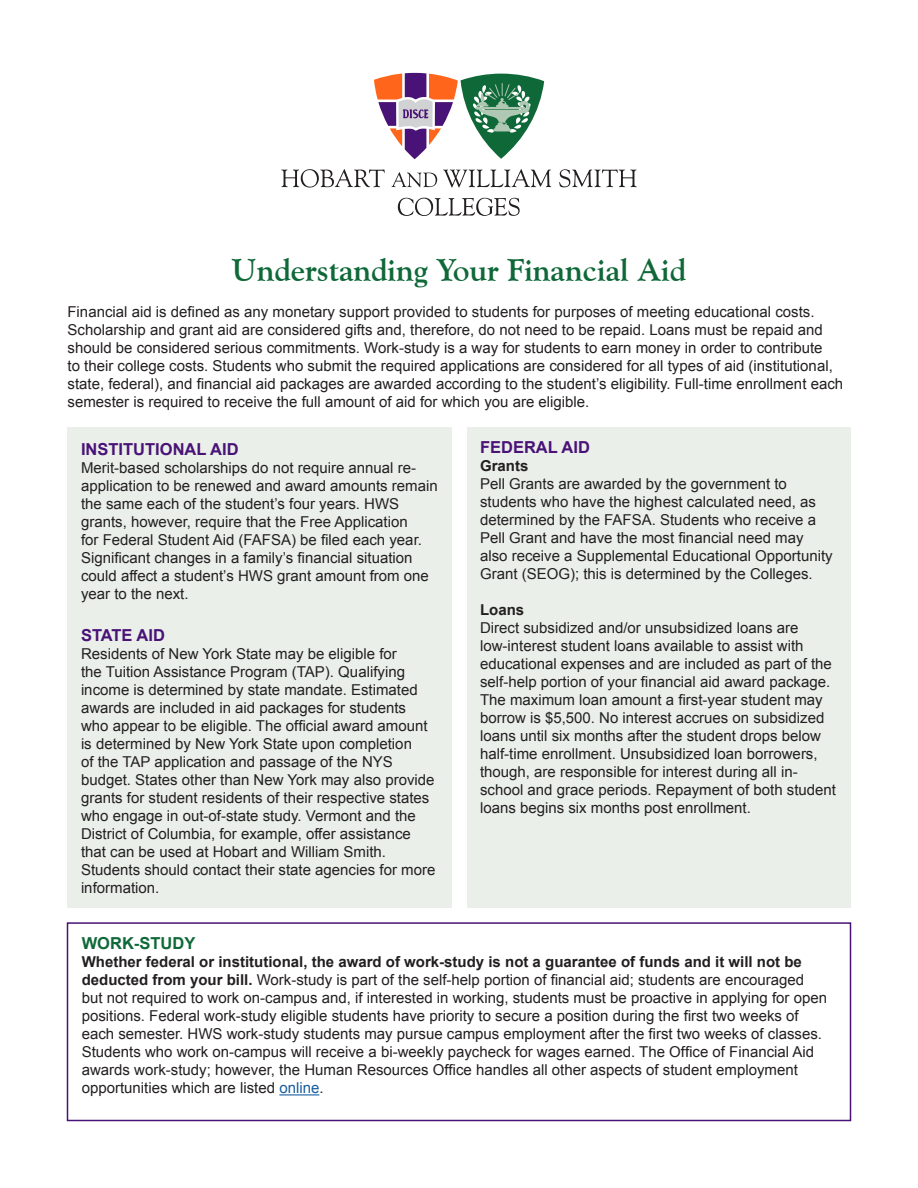
<style>
.page{position:relative;width:918px;height:1188px;background:#fff}
.page>*{position:absolute;margin:0;border:0;box-sizing:border-box;transform-origin:0 0}
.goudy_header{font:700 31.5px "Goudy Old Style BT";color:#0f6838}
.subhead{font:700 16.5px "Arial";color:#491276}
.subhead-2{font:700 16.5px "Arial";color:#0f6838}
.body{font:15px/18px "Arial";color:#231f20}
.body-2{font:700 15px "Arial";color:#231f20}
.s1{font-weight:700}
.s2{color:#175d9e}
</style>
<div class="page">
<svg style="left:559px;top:169px;width:78px;height:18px"></svg>
<svg style="left:281px;top:73px;width:270px;height:143px"></svg>
<div style="left:68px;top:428px;width:384px;height:480px;background:#eaefea"></div>
<div style="left:467px;top:428px;width:383px;height:480px;background:#eaefea"></div>
<hr style="left:279px;top:1094px;width:40px;height:1px;background:#175d9e">
<div style="left:67px;top:922px;width:784px;height:199px;border:2px solid #491276"></div>
<p class="goudy_header" style="left:232px;top:251px;width:456px">Understanding Your Financial Aid</p>
<p class="body" style="left:68px;top:303px;width:777px">Financial aid is defined as any monetary support provided to students for purposes of meeting educational costs.<br>Scholarship and grant aid are considered gifts and, therefore, do not need to be repaid. Loans must be repaid and should be considered serious commitments. Work-study is a way for students to earn money in order to contribute<br>to their college costs. Students who submit the required applications are considered for all types of aid (institutional, state, federal), and financial aid packages are awarded according to the student’s eligibility. Full-time enrollment each semester is required to receive the full amount of aid for which you are eligible.</p>
<p class="subhead" style="left:81px;top:438px;width:159px">INSTITUTIONAL AID</p>
<p class="body" style="left:81px;top:459px;width:358px">Merit-based scholarships do not require annual re&shy;application to be renewed and award amounts remain the same each of the student’s four years. HWS grants, however, require that the Free Application<br>for Federal Student Aid (FAFSA) be filed each year.<br>Significant changes in a family’s financial situation could affect a student’s HWS grant amount from one year to the next.</p>
<p class="subhead" style="left:81px;top:624px;width:86px">STATE AID</p>
<p class="body" style="left:81px;top:645px;width:356px">Residents of New York State may be eligible for<br>the Tuition Assistance Program (TAP). Qualifying income is determined by state mandate. Estimated awards are included in aid packages for students who appear to be eligible. The official award amount is determined by New York State upon completion<br>of the TAP application and passage of the NYS budget. States other than New York may also provide grants for student residents of their respective states who engage in out-of-state study. Vermont and the District of Columbia, for example, offer assistance that can be used at Hobart and William Smith.<br>Students should contact their state agencies for more information.</p>
<p class="subhead" style="left:480px;top:437px;width:112px">FEDERAL AID</p>
<p class="body-2" style="left:480px;top:456px;width:50px">Grants</p>
<p class="body" style="left:480px;top:475px;width:354px">Pell Grants are awarded by the government to students who have the highest calculated need, as determined by the FAFSA. Students who receive a Pell Grant and have the most financial need may also receive a Supplemental Educational Opportunity Grant (SEOG); this is determined by the Colleges.</p>
<p class="body-2" style="left:480px;top:600px;width:46px">Loans</p>
<p class="body" style="left:480px;top:619px;width:358px">Direct subsidized and/or unsubsidized loans are low-interest student loans available to assist with educational expenses and are included as part of the self-help portion of your financial aid award package.<br>The maximum loan amount a first-year student may borrow is $5,500. No interest accrues on subsidized loans until six months after the student drops below half-time enrollment. Unsubsidized loan borrowers, though, are responsible for interest during all in&shy;school and grace periods. Repayment of both student loans begins six months post enrollment.</p>
<p class="subhead-2" style="left:82px;top:933px;width:115px">WORK-STUDY</p>
<p class="body" style="left:82px;top:953px;width:747px"><span class="s1">Whether federal or institutional, the award of work-study is not a guarantee of funds and it will not be deducted from your bill.</span> Work-study is part of the self-help portion of financial aid; students are encouraged but not required to work on-campus and, if interested in working, students must be proactive in applying for open positions. Federal work-study eligible students have priority to secure a position during the first two weeks of each semester. HWS work-study students may pursue campus employment after the first two weeks of classes.<br>Students who work on-campus will receive a bi-weekly paycheck for wages earned. The Office of Financial Aid awards work-study; however, the Human Resources Office handles all other aspects of student employment opportunities which are listed <span class="s2">online</span>.</p>
</div>
